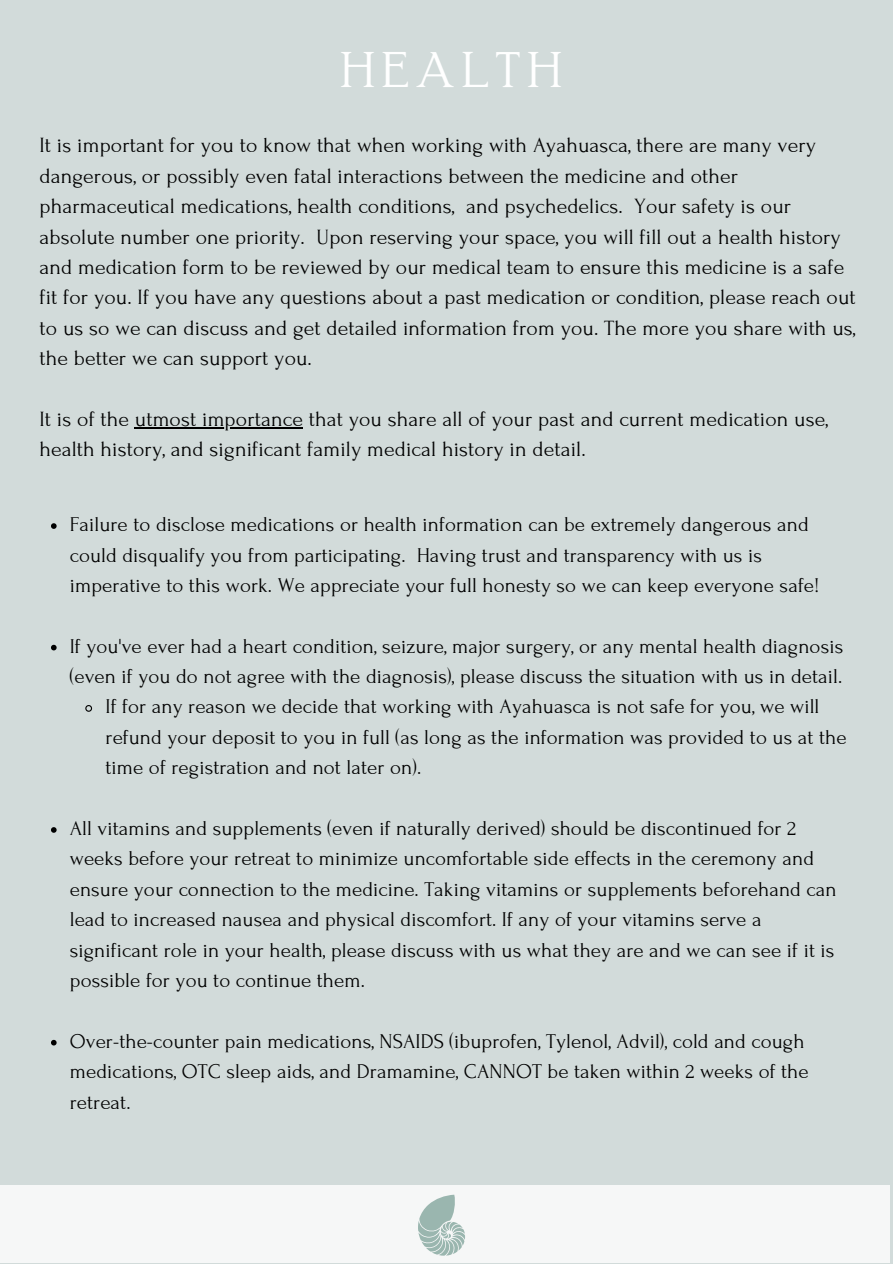
<style>
.page{position:relative;width:893px;height:1264px;background:#fff}
.page>*{position:absolute;margin:0;border:0;box-sizing:border-box;transform-origin:0 0}
.t1{font:49.95px "Lovelyn";letter-spacing:.07em;color:#fff}
.t2{font:21.75px/30.3px "Forum";letter-spacing:.005em;color:#000}
.t3{font:21px/30.3px "Forum";letter-spacing:.005em;color:#000}
</style>
<div class="page">
<div style="left:0;top:0;width:892px;height:1263px;background:#d2dbda"></div>
<svg style="left:51px;top:523px;width:6px;height:6px"></svg>
<svg style="left:51px;top:644px;width:6px;height:6px"></svg>
<svg style="left:85px;top:705px;width:8px;height:7px"></svg>
<svg style="left:51px;top:827px;width:6px;height:5px"></svg>
<svg style="left:51px;top:1039px;width:6px;height:6px"></svg>
<div style="left:0;top:1185px;width:889px;height:77px;background:#f6f7f7"></div>
<hr style="left:135px;top:427px;width:168px;height:1px;background:#000">
<svg style="left:418px;top:1194px;width:47px;height:61px"></svg>
<p class="t1" style="left:338px;top:41px;width:226px">HEALTH</p>
<p class="t2" style="left:39px;top:131px;width:817px">It is important for you to know that when working with Ayahuasca, there are many very dangerous, or possibly even fatal interactions between the medicine and other pharmaceutical medications, health conditions, and psychedelics. Your safety is our absolute number one priority. Upon reserving your space, you will fill out a health history and medication form to be reviewed by our medical team to ensure this medicine is a safe fit for you. If you have any questions about a past medication or condition, please reach out to us so we can discuss and get detailed information from you. The more you share with us, the better we can support you.</p>
<p class="t2" style="left:39px;top:404px;width:790px">It is of the utmost importance that you share all of your past and current medication use,</p>
<p class="t2" style="left:39px;top:434px;width:547px">health history, and significant family medical history in detail.</p>
<h1 class="t3" style="left:70px;top:509px;width:751px">Failure to disclose medications or health information can be extremely dangerous and could disqualify you from participating. Having trust and transparency with us is imperative to this work. We appreciate your full honesty so we can keep everyone safe!</h1>
<p class="t3" style="left:70px;top:631px;width:775px">If you've ever had a heart condition, seizure, major surgery, or any mental health diagnosis (even if you do not agree with the diagnosis), please discuss the situation with us in detail.</p>
<p class="t3" style="left:105px;top:692px;width:742px">If for any reason we decide that working with Ayahuasca is not safe for you, we will refund your deposit to you in full (as long as the information was provided to us at the time of registration and not later on).</p>
<p class="t3" style="left:70px;top:813px;width:768px">All vitamins and supplements (even if naturally derived) should be discontinued for 2 weeks before your retreat to minimize uncomfortable side effects in the ceremony and ensure your connection to the medicine. Taking vitamins or supplements beforehand can lead to increased nausea and physical discomfort. If any of your vitamins serve a significant role in your health, please discuss with us what they are and we can see if it is possible for you to continue them.</p>
<p class="t3" style="left:70px;top:1026px;width:740px">Over-the-counter pain medications, NSAIDS (ibuprofen, Tylenol, Advil), cold and cough medications, OTC sleep aids, and Dramamine, CANNOT be taken within 2 weeks of the retreat.</p>
</div>
